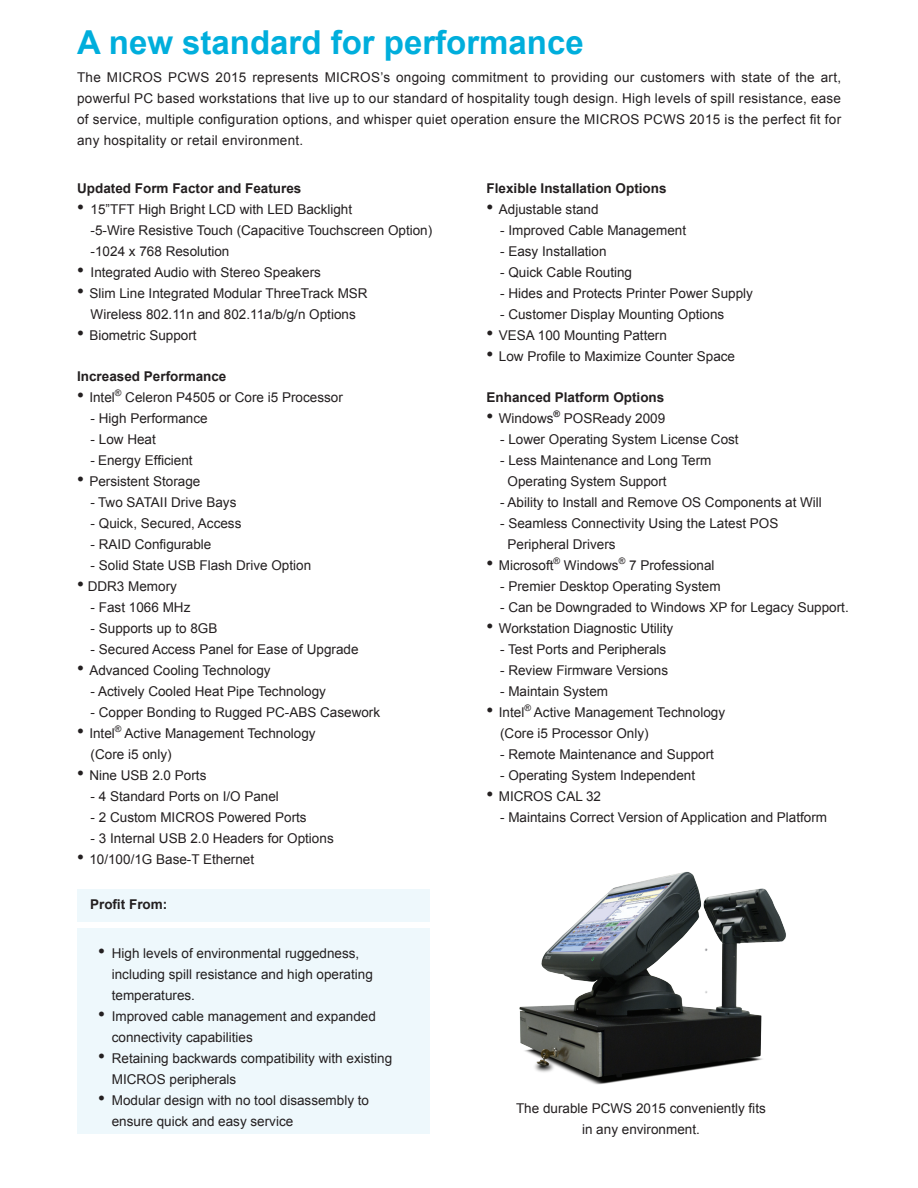
<style>
.page{position:relative;width:918px;height:1188px;background:#fff}
.page>*{position:absolute;margin:0;border:0;box-sizing:border-box;transform-origin:0 0}
.t1{font:700 33px "Arial";color:#00aedc}
.t2{font:13.5px/21px "Arial";color:#231f20}
.t3{font:700 13.5px "Arial";color:#231f20}
.s1{font-size:19.5px}
</style>
<div class="page">
<div style="left:77px;top:929px;width:353px;height:205px;background:#eef8fc"></div>
<div style="left:77px;top:889px;width:353px;height:33px;background:#eef8fc"></div>
<img style="left:519px;top:871px;width:267px;height:214px">
<svg style="left:704px;top:947px;width:4px;height:4px"></svg>
<svg style="left:704px;top:990px;width:4px;height:4px"></svg>
<h1 class="t1" style="left:77px;top:20px;width:508px">A new standard for performance</h1>
<p class="t2" style="left:77px;top:67px;width:766px;text-align:justify">The MICROS PCWS 2015 represents MICROS’s ongoing commitment to providing our customers with state of the art, powerful PC based workstations that live up to our standard of hospitality tough design. High levels of spill resistance, ease of service, multiple configuration options, and whisper quiet operation ensure the MICROS PCWS 2015 is the perfect fit for any hospitality or retail environment.</p>
<p class="t3" style="left:487px;top:180px;width:182px">Flexible Installation Options</p>
<p class="t2" style="left:487px;top:199px;width:114px"><span class="s1">•</span> Adjustable stand</p>
<p class="t2" style="left:500px;top:220px;width:188px">- Improved Cable Management</p>
<p class="t2" style="left:500px;top:241px;width:108px">- Easy Installation</p>
<p class="t2" style="left:500px;top:262px;width:134px">- Quick Cable Routing</p>
<p class="t2" style="left:500px;top:283px;width:254px">- Hides and Protects Printer Power Supply</p>
<p class="t2" style="left:500px;top:304px;width:226px">- Customer Display Mounting Options</p>
<p class="t2" style="left:487px;top:325px;width:182px"><span class="s1">•</span> VESA 100 Mounting Pattern</p>
<p class="t2" style="left:487px;top:346px;width:250px"><span class="s1">•</span> Low Profile to Maximize Counter Space</p>
<p class="t3" style="left:487px;top:389px;width:179px">Enhanced Platform Options</p>
<p class="t2" style="left:487px;top:408px;width:180px"><span class="s1">•</span> Windows<sup>®</sup> POSReady 2009</p>
<p class="t2" style="left:500px;top:429px;width:240px">- Lower Operating System License Cost</p>
<p class="t2" style="left:508px;top:450px;width:205px;text-indent:-7px">- Less Maintenance and Long Term<br>Operating System Support</p>
<p class="t2" style="left:500px;top:492px;width:323px">- Ability to Install and Remove OS Components at Will</p>
<p class="t2" style="left:508px;top:513px;width:272px;text-indent:-7px">- Seamless Connectivity Using the Latest POS<br>Peripheral Drivers</p>
<p class="t2" style="left:487px;top:555px;width:230px"><span class="s1">•</span> Microsoft<sup>®</sup> Windows<sup>®</sup> 7 Professional</p>
<p class="t2" style="left:500px;top:576px;width:222px">- Premier Desktop Operating System</p>
<p class="t2" style="left:500px;top:597px;width:350px">- Can be Downgraded to Windows XP for Legacy Support.</p>
<p class="t2" style="left:487px;top:618px;width:188px"><span class="s1">•</span> Workstation Diagnostic Utility</p>
<p class="t2" style="left:500px;top:639px;width:168px">- Test Ports and Peripherals</p>
<p class="t2" style="left:500px;top:660px;width:170px">- Review Firmware Versions</p>
<p class="t2" style="left:500px;top:681px;width:110px">- Maintain System</p>
<p class="t2" style="left:500px;top:702px;width:227px;text-indent:-14px"><span class="s1">•</span> Intel<sup>®</sup> Active Management Technology (Core i5 Processor Only)</p>
<p class="t2" style="left:500px;top:744px;width:215px">- Remote Maintenance and Support</p>
<p class="t2" style="left:500px;top:765px;width:197px">- Operating System Independent</p>
<p class="t2" style="left:487px;top:786px;width:116px"><span class="s1">•</span> MICROS CAL 32</p>
<p class="t2" style="left:500px;top:807px;width:329px">- Maintains Correct Version of Application and Platform</p>
<p class="t3" style="left:77px;top:179px;width:226px">Updated Form Factor and Features</p>
<p class="t2" style="left:91px;top:199px;width:343px;text-indent:-14px"><span class="s1">•</span> 15”TFT High Bright LCD with LED Backlight<br>-5-Wire Resistive Touch (Capacitive Touchscreen Option) -1024 x 768 Resolution</p>
<p class="t2" style="left:77px;top:262px;width:245px"><span class="s1">•</span> Integrated Audio with Stereo Speakers</p>
<p class="t2" style="left:77px;top:283px;width:292px;text-align:center"><span class="s1">•</span> Slim Line Integrated Modular ThreeTrack MSR<br>Wireless 802.11n and 802.11a/b/g/n Options</p>
<p class="t2" style="left:77px;top:325px;width:121px"><span class="s1">•</span> Biometric Support</p>
<p class="t3" style="left:77px;top:367px;width:151px">Increased Performance</p>
<p class="t2" style="left:77px;top:387px;width:267px"><span class="s1">•</span> Intel<sup>®</sup> Celeron P4505 or Core i5 Processor</p>
<p class="t2" style="left:91px;top:408px;width:119px">- High Performance</p>
<p class="t2" style="left:91px;top:429px;width:67px">- Low Heat</p>
<p class="t2" style="left:91px;top:450px;width:104px">- Energy Efficient</p>
<p class="t2" style="left:77px;top:471px;width:125px"><span class="s1">•</span> Persistent Storage</p>
<p class="t2" style="left:91px;top:492px;width:147px">- Two SATAII Drive Bays</p>
<p class="t2" style="left:91px;top:513px;width:152px">- Quick, Secured, Access</p>
<p class="t2" style="left:91px;top:534px;width:122px">- RAID Configurable</p>
<p class="t2" style="left:91px;top:555px;width:222px">- Solid State USB Flash Drive Option</p>
<p class="t2" style="left:77px;top:576px;width:101px"><span class="s1">•</span> DDR3 Memory</p>
<p class="t2" style="left:91px;top:597px;width:101px">- Fast 1066 MHz</p>
<p class="t2" style="left:91px;top:618px;width:128px">- Supports up to 8GB</p>
<p class="t2" style="left:91px;top:639px;width:269px">- Secured Access Panel for Ease of Upgrade</p>
<p class="t2" style="left:77px;top:660px;width:195px"><span class="s1">•</span> Advanced Cooling Technology</p>
<p class="t2" style="left:91px;top:681px;width:237px">- Actively Cooled Heat Pipe Technology</p>
<p class="t2" style="left:91px;top:702px;width:291px">- Copper Bonding to Rugged PC-ABS Casework</p>
<p class="t2" style="left:91px;top:723px;width:227px;text-indent:-14px"><span class="s1">•</span> Intel<sup>®</sup> Active Management Technology (Core i5 only)</p>
<p class="t2" style="left:77px;top:765px;width:131px"><span class="s1">•</span> Nine USB 2.0 Ports</p>
<p class="t2" style="left:91px;top:786px;width:190px">- 4 Standard Ports on I/O Panel</p>
<p class="t2" style="left:91px;top:807px;width:218px">- 2 Custom MICROS Powered Ports</p>
<p class="t2" style="left:91px;top:828px;width:245px">- 3 Internal USB 2.0 Headers for Options</p>
<p class="t2" style="left:77px;top:849px;width:179px"><span class="s1">•</span> 10/100/1G Base-T Ethernet</p>
<p class="t3" style="left:90px;top:895px;width:79px">Profit From:</p>
<p class="t2" style="left:112px;top:943px;width:263px;text-indent:-13px"><span class="s1">•</span> High levels of environmental ruggedness, including spill resistance and high operating temperatures.</p>
<p class="t2" style="left:112px;top:1006px;width:266px;text-indent:-13px"><span class="s1">•</span> Improved cable management and expanded connectivity capabilities</p>
<p class="t2" style="left:112px;top:1048px;width:282px;text-indent:-13px"><span class="s1">•</span> Retaining backwards compatibility with existing<br>MICROS peripherals</p>
<p class="t2" style="left:112px;top:1090px;width:259px;text-indent:-13px"><span class="s1">•</span> Modular design with no tool disassembly to ensure quick and easy service</p>
<p class="t2" style="left:516px;top:1098px;width:251px;text-align:center">The durable PCWS 2015 conveniently fits in any environment.</p>
</div>
